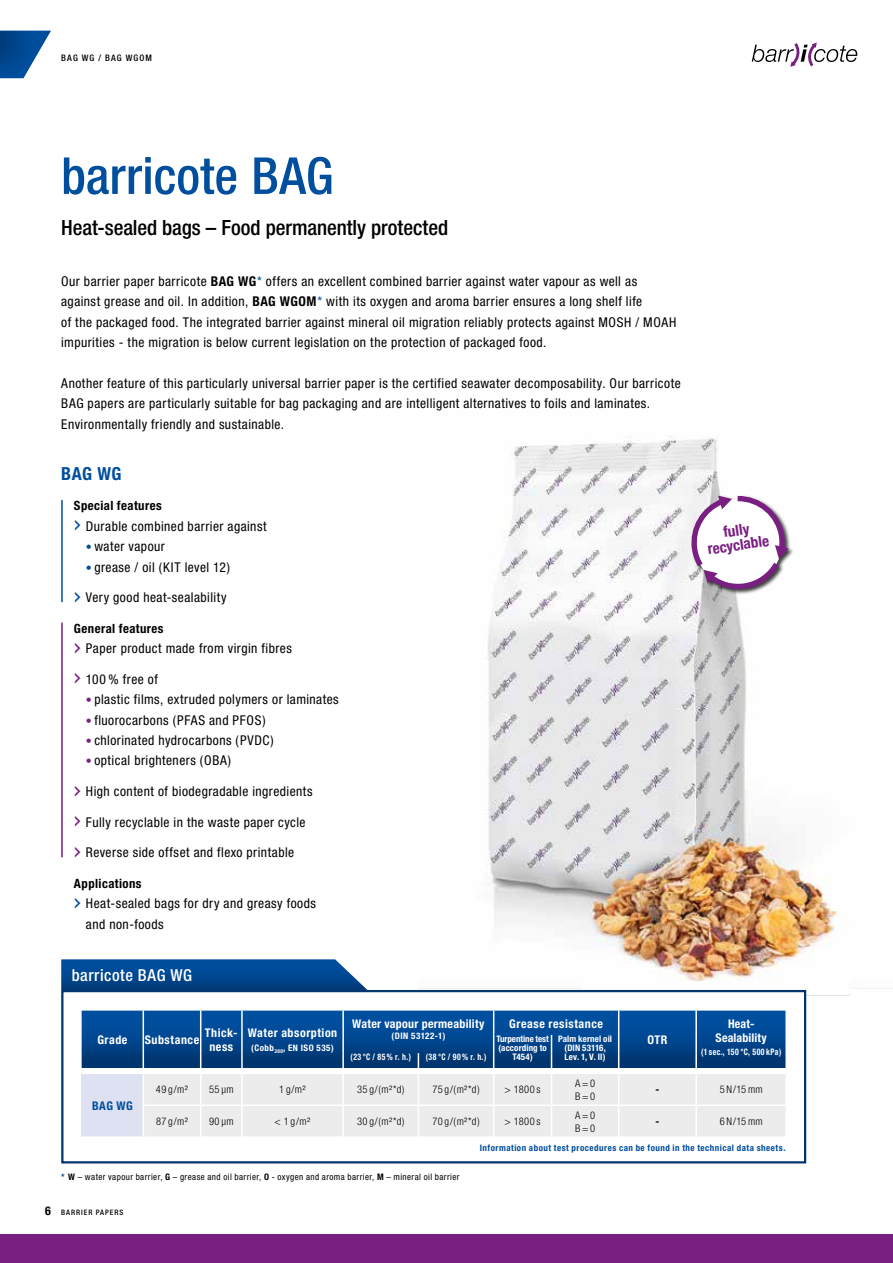
<style>
.page{position:relative;width:893px;height:1263px;background:#fff}
.page>*{position:absolute;margin:0;border:0;box-sizing:border-box;transform-origin:0 0}
.t1{font:500 condensed 51px "Helvetica Neue";letter-spacing:.005em;color:#004e9e}
.t2{font:500 condensed 21px "Helvetica Neue";color:#000}
.t3{font:700 condensed 18px "Helvetica Neue";color:#004e9e}
.t4{font:500 condensed 16.5px "Helvetica Neue";letter-spacing:.035em;color:#fff}
.t5{font:700 condensed 15.3px/14.5px "Helvetica Neue";color:#791f82;text-align:center}
.t6{font:condensed 13.5px/20.4px "Helvetica Neue";letter-spacing:.035em;color:#000}
.t7{font:700 condensed 12.75px "Helvetica Neue";letter-spacing:.035em;color:#000}
.t8{font:700 condensed 12px/13.5px "Helvetica Neue";letter-spacing:.04em;color:#fff;text-align:center}
.t9{font:700 condensed 12px/13.5px "Helvetica Neue";letter-spacing:.01em;color:#fff;text-align:center}
.t10{font:700 condensed 12px "Helvetica Neue";color:#004e9e}
.t11{font:700 condensed 12px "Helvetica Neue";color:#000}
.t12{font:300 condensed 10.5px/12.6px "Helvetica Neue";letter-spacing:.04em;color:#000}
.t13{font:700 condensed 10.5px "Helvetica Neue";color:#000}
.t14{font:condensed 9px "Helvetica Neue";letter-spacing:.05em;color:#000}
.t15{font:700 condensed 9px/9px "Helvetica Neue";letter-spacing:.015em;color:#fff;text-align:center}
.t16{font:700 condensed 9px "Helvetica Neue";letter-spacing:.055em;color:#004e9e}
.t17{font:700 condensed 9px "Helvetica Neue";letter-spacing:.015em;color:#fff;scale:.86 1}
.t18{font:700 condensed 9px "Helvetica Neue";letter-spacing:.06em;color:#fff;scale:.86 1}
.t19{font:700 condensed 9px "Helvetica Neue";letter-spacing:.055em;color:#fff}
.t20{font:500 condensed 9px "Helvetica Neue";letter-spacing:.125em;color:#000}
.t21{font:700 condensed 9px "Helvetica Neue";letter-spacing:.05em;color:#fff}
.t22{font:500 condensed 7.5px "Helvetica Neue";letter-spacing:.13em;color:#000}
.s1{font-weight:700}
.s2{color:#004e9e}
.s3{font-family:"DIN Pro";font-stretch:normal;font-size:25.5px;color:#004e9e}
.s4{font-size:12px;color:#004e9e}
.s5{font-family:"DIN Pro";font-stretch:normal;font-size:25.5px;color:#791f82}
.s6{font-size:12px;color:#791f82}
.s7{font-weight:700;color:#004e9e}
</style>
<div class="page">
<svg style="left:0;top:31px;width:51px;height:47px"></svg>
<div style="left:0;top:1235px;width:893px;height:28px;background:#791f82"></div>
<svg style="left:752px;top:43px;width:105px;height:24px"></svg>
<img style="left:419px;top:435px;width:474px;height:599px">
<div style="left:61px;top:990px;width:745px;height:173px;background:#fff;border:2px solid #003570"></div>
<svg style="left:61px;top:959px;width:306px;height:31px;background:#105196"></svg>
<div style="left:690px;top:495px;width:104px;height:100px;background:#000;opacity:.75"></div>
<svg style="left:686px;top:493px;width:103px;height:101px"></svg>
<svg style="left:82px;top:1010px;width:703px;height:126px;background:#81a0c2"></svg>
<hr style="left:494px;top:1033px;width:57px;height:2px;background:#004e9e">
<hr style="left:551px;top:1033px;width:67px;height:2px;background:#004e9e">
<hr style="left:143px;top:1104px;width:58px;height:2px;background:#fff">
<hr style="left:201px;top:1104px;width:41px;height:2px;background:#fff">
<hr style="left:242px;top:1104px;width:101px;height:2px;background:#fff">
<hr style="left:343px;top:1104px;width:75px;height:2px;background:#fff">
<hr style="left:418px;top:1104px;width:76px;height:2px;background:#fff">
<hr style="left:494px;top:1104px;width:57px;height:2px;background:#fff">
<hr style="left:551px;top:1104px;width:68px;height:2px;background:#fff">
<hr style="left:619px;top:1104px;width:77px;height:2px;background:#fff">
<hr style="left:696px;top:1104px;width:89px;height:2px;background:#fff">
<hr style="left:61px;top:622px;width:2px;height:235px;background:#791f82">
<hr style="left:61px;top:500px;width:2px;height:102px;background:#004e9e">
<p class="t20" style="left:61px;top:53px;width:92px">BAG WG / BAG WGOM</p>
<h1 class="t1" style="left:61px;top:145px;width:274px">barricote BAG</h1>
<h2 class="t2" style="left:61px;top:215px;width:388px">Heat-sealed bags – Food permanently protected</h2>
<p class="t6" style="left:61px;top:271px;width:617px">Our barrier paper barricote <span class="s1">BAG WG</span><span class="s2">*</span> offers an excellent combined barrier against water vapour as well as against grease and oil. In addition, <span class="s1">BAG WGOM</span><span class="s2">*</span> with its oxygen and aroma barrier ensures a long shelf life<br>of the packaged food. The integrated barrier against mineral oil migration reliably protects against MOSH / MOAH impurities - the migration is below current legislation on the protection of packaged food.</p>
<p class="t6" style="left:61px;top:373px;width:621px">Another feature of this particularly universal barrier paper is the certified seawater decomposability. Our barricote<br>BAG papers are particularly suitable for bag packaging and are intelligent alternatives to foils and laminates.<br>Environmentally friendly and sustainable.</p>
<h3 class="t3" style="left:61px;top:462px;width:62px">BAG WG</h3>
<p class="t7" style="left:74px;top:498px;width:89px">Special features</p>
<p class="t6" style="left:73px;top:516px;width:195px"><span class="s3">›</span> Durable combined barrier against</p>
<p class="t6" style="left:86px;top:536px;width:80px"><span class="s4">•</span> water vapour</p>
<p class="t6" style="left:86px;top:556px;width:146px"><span class="s4">•</span> grease / oil (KIT level 12)</p>
<p class="t6" style="left:73px;top:587px;width:155px"><span class="s3">›</span> Very good heat-sealability</p>
<p class="t7" style="left:74px;top:620px;width:91px">General features</p>
<p class="t6" style="left:73px;top:638px;width:220px"><span class="s5">›</span> Paper product made from virgin fibres</p>
<p class="t6" style="left:73px;top:669px;width:86px"><span class="s5">›</span> 100 % free of</p>
<p class="t6" style="left:86px;top:689px;width:254px"><span class="s6">•</span> plastic films, extruded polymers or laminates</p>
<p class="t6" style="left:86px;top:709px;width:181px"><span class="s6">•</span> fluorocarbons (PFAS and PFOS)</p>
<p class="t6" style="left:86px;top:730px;width:189px"><span class="s6">•</span> chlorinated hydrocarbons (PVDC)</p>
<p class="t6" style="left:86px;top:750px;width:147px"><span class="s6">•</span> optical brighteners (OBA)</p>
<p class="t6" style="left:73px;top:781px;width:241px"><span class="s5">›</span> High content of biodegradable ingredients</p>
<p class="t6" style="left:73px;top:812px;width:234px"><span class="s5">›</span> Fully recyclable in the waste paper cycle</p>
<p class="t6" style="left:73px;top:842px;width:223px"><span class="s5">›</span> Reverse side offset and flexo printable</p>
<p class="t7" style="left:74px;top:876px;width:69px">Applications</p>
<p class="t6" style="left:86px;top:893px;width:232px;text-indent:-13px"><span class="s3">›</span> Heat-sealed bags for dry and greasy foods and non-foods</p>
<p class="t5" style="left:705px;top:526px;width:63px;rotate:-8deg">fully recyclable</p>
<p class="t4" style="left:72px;top:965px;width:122px">barricote BAG WG</p>
<p class="t11" style="left:45px;top:1203px;width:7px">6</p>
<p class="t8" style="left:97px;top:1033px;width:32px">Grade</p>
<p class="t8" style="left:145px;top:1033px;width:56px">Substance</p>
<p class="t8" style="left:205px;top:1026px;width:34px">Thick&shy;ness</p>
<p class="t8" style="left:248px;top:1026px;width:91px">Water absorption</p>
<p class="t19" style="left:251px;top:1042px;width:84px">(Cobb<sub>300</sub>, EN ISO 535)</p>
<p class="t8" style="left:509px;top:1017px;width:95px">Grease resistance</p>
<p class="t8" style="left:352px;top:1017px;width:134px">Water vapour permeability</p>
<p class="t21" style="left:391px;top:1030px;width:55px">(DIN 53122-1)</p>
<p class="t15" style="left:496px;top:1034px;width:54px">Turpentine test (according to<br>T454)</p>
<p class="t15" style="left:558px;top:1034px;width:55px">Palm kernel oil (DIN 53116,</p>
<p class="t17" style="left:350px;top:1051px;width:72px">(23 °C / 85 % r. h.)</p>
<p class="t17" style="left:426px;top:1051px;width:72px">(38 °C / 90 % r. h.)</p>
<p class="t15" style="left:565px;top:1052px;width:43px">Lev. 1, V. II)</p>
<p class="t8" style="left:647px;top:1033px;width:22px">OTR</p>
<p class="t9" style="left:715px;top:1017px;width:53px">Heat-<br>Sealability</p>
<p class="t18" style="left:701px;top:1047px;width:95px">(1 sec., 150 °C, 500 kPa)</p>
<p class="t10" style="left:92px;top:1098px;width:42px">BAG WG</p>
<p class="t12" style="left:156px;top:1083px;width:34px">49 g/m²</p>
<p class="t12" style="left:209px;top:1083px;width:26px">55 µm</p>
<p class="t12" style="left:279px;top:1083px;width:28px">1g/m²</p>
<p class="t12" style="left:357px;top:1083px;width:49px">35g/(m²*d)</p>
<p class="t12" style="left:432px;top:1083px;width:49px">75g/(m²*d)</p>
<p class="t12" style="left:504px;top:1083px;width:38px">&gt; 1800 s</p>
<p class="t12" style="left:575px;top:1077px;width:22px">A=0<br>B=0</p>
<p class="t13" style="left:655px;top:1083px;width:5px">-</p>
<p class="t12" style="left:720px;top:1083px;width:45px">5N/15mm</p>
<p class="t12" style="left:156px;top:1115px;width:33px">87 g/m²</p>
<p class="t12" style="left:209px;top:1115px;width:26px">90µm</p>
<p class="t12" style="left:275px;top:1115px;width:37px">&lt; 1g/m²</p>
<p class="t12" style="left:357px;top:1115px;width:49px">30g/(m²*d)</p>
<p class="t12" style="left:432px;top:1115px;width:49px">70g/(m²*d)</p>
<p class="t12" style="left:504px;top:1115px;width:38px">&gt; 1800 s</p>
<p class="t12" style="left:575px;top:1109px;width:22px">A=0<br>B=0</p>
<p class="t13" style="left:655px;top:1115px;width:5px">-</p>
<p class="t12" style="left:720px;top:1115px;width:45px">6N/15mm</p>
<p class="t16" style="left:480px;top:1142px;width:307px">Information about test procedures can be found in the technical data sheets.</p>
<p class="t14" style="left:61px;top:1172px;width:400px"><span class="s7">*</span> <span class="s1">W</span> – water vapour barrier, <span class="s1">G</span> – grease and oil barrier, <span class="s1">O</span> - oxygen and aroma barrier, <span class="s1">M</span> – mineral oil barrier</p>
<p class="t22" style="left:61px;top:1207px;width:64px">BARRIER PAPERS</p>
</div>
